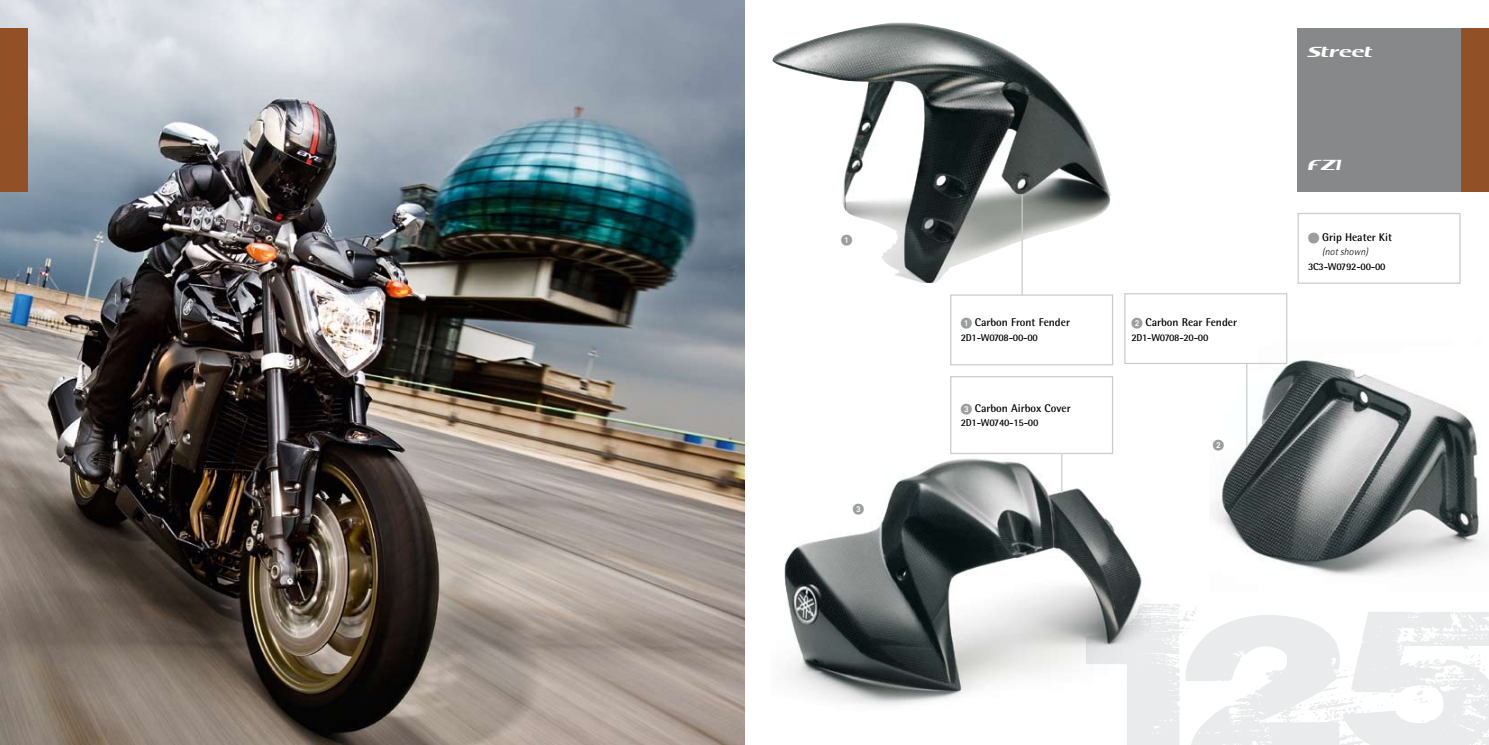
<style>
.page{position:relative;width:1489px;height:745px;background:#fff}
.page>*{position:absolute;margin:0;border:0;box-sizing:border-box;transform-origin:0 0}
.t1{font:225px "Epo XY histo Ry";color:#eaebec}
.t2{font:12.5px "Koolhoven One Zero One";letter-spacing:.05em;color:#fff}
.t3{font:700 11.25px "Rotis Semi Sans";color:#000}
.t4{font:11.25px "European Pi One";color:#9c9d9f}
.t5{font:700 10px "Rotis Semi Sans";letter-spacing:-.025em;color:#000}
.t6{font:italic 300 10px "Rotis Semi Sans";color:#000}
.s1{font-family:"European Pi One";font-weight:400;color:#9c9d9f}
</style>
<div class="page">
<div style="left:1297px;top:28px;width:163px;height:163px;background:#878889"></div>
<img style="left:0;top:0;width:744px;height:744px">
<div style="left:1460px;top:28px;width:28px;height:163px;background:#925027"></div>
<img style="left:784px;top:446px;width:363px;height:259px">
<img style="left:1212px;top:340px;width:273px;height:236px">
<img style="left:772px;top:22px;width:339px;height:261px">
<div style="left:950px;top:294px;width:163px;height:71px;border:1px solid #cacccd"></div>
<div style="left:1297px;top:213px;width:163px;height:70px;border:1px solid #cacccd"></div>
<hr style="left:1021px;top:194px;width:1px;height:101px;background:#cacccd">
<hr style="left:1061px;top:453px;width:1px;height:40px;background:#cacccd">
<div style="left:950px;top:376px;width:163px;height:78px;border:1px solid #cacccd"></div>
<div style="left:1124px;top:293px;width:163px;height:71px;border:1px solid #cacccd"></div>
<hr style="left:1245px;top:363px;width:2px;height:83px;background:#cacccd">
<div style="left:0;top:28px;width:28px;height:163px;background:#925027"></div>
<p class="t4" style="left:841px;top:233px;width:13px">1</p>
<p class="t4" style="left:852px;top:502px;width:13px">3</p>
<p class="t3" style="left:960px;top:315px;width:111px"><span class="s1">1</span> Carbon Front Fender</p>
<p class="t5" style="left:960px;top:331px;width:79px">2D1-W0708-00-00</p>
<p class="t3" style="left:960px;top:400px;width:111px"><span class="s1">3</span> Carbon Airbox Cover</p>
<p class="t5" style="left:960px;top:416px;width:79px">2D1-W0740-15-00</p>
<p class="t3" style="left:1131px;top:315px;width:107px"><span class="s1">2</span> Carbon Rear Fender</p>
<p class="t5" style="left:1131px;top:331px;width:79px">2D1-W0708-20-00</p>
<p class="t4" style="left:1212px;top:439px;width:13px">2</p>
<p class="t2" style="left:1307px;top:44px;width:66px">Street</p>
<p class="t2" style="left:1307px;top:157px;width:35px">FZ1</p>
<p class="t3" style="left:1307px;top:230px;width:85px"><span class="s1">U</span> G rip Heater Kit</p>
<p class="t6" style="left:1322px;top:246px;width:47px">(not shown)</p>
<p class="t5" style="left:1307px;top:260px;width:79px">3C3-W0792-00-00</p>
<h1 class="t1" style="left:1085px;top:513px;width:414px">125</h1>
</div>
